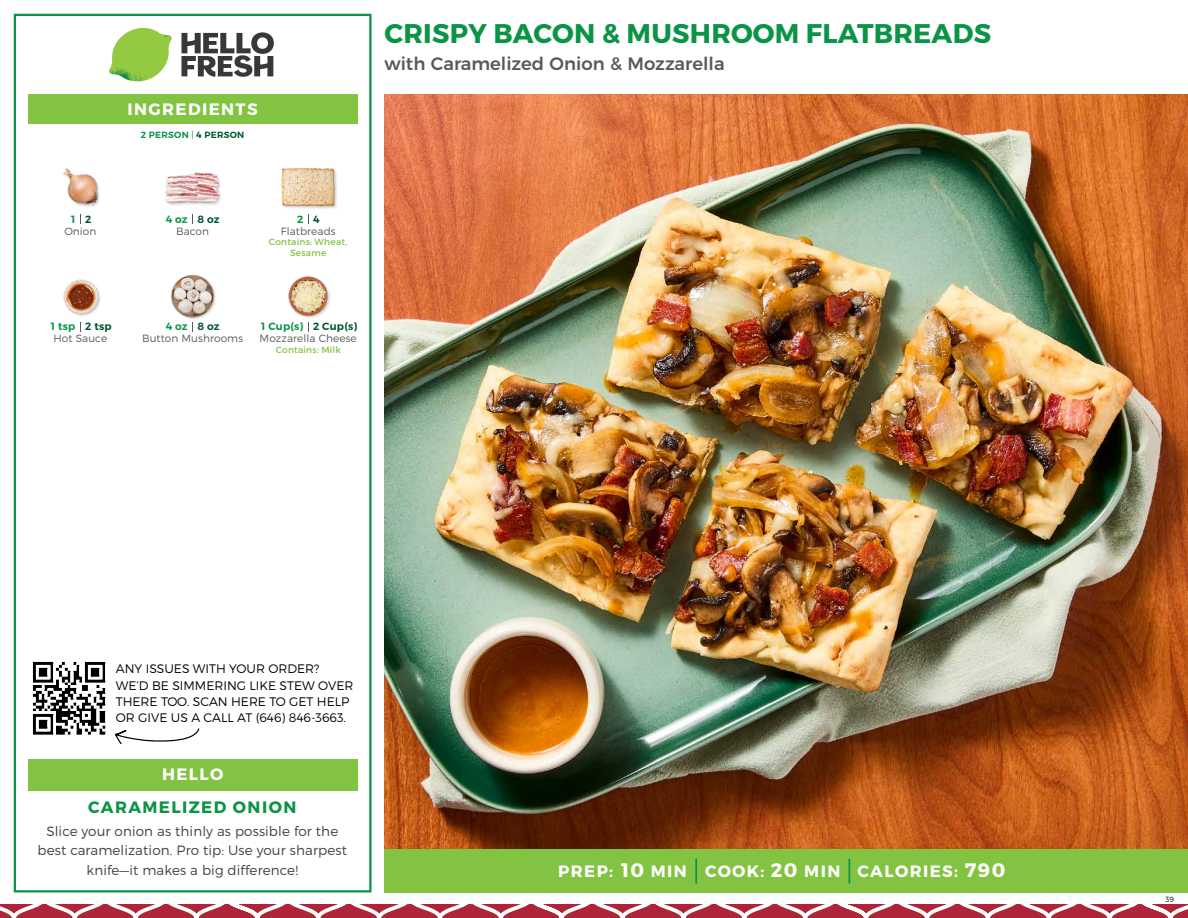
<style>
.page{position:relative;width:1188px;height:918px;background:#fff}
.page>*{position:absolute;margin:0;border:0;box-sizing:border-box;transform-origin:0 0}
.t1{font:700 27px "Montserrat";letter-spacing:.01em;color:#0b9446}
.t2{font:700 19.5px "Montserrat";color:#fff}
.t3{font:500 18px "Montserrat";color:#58595b}
.t4{font:700 16.5px "Montserrat";letter-spacing:.085em;color:#fff}
.t5{font:700 16.5px "Montserrat";letter-spacing:.085em;color:#0b9446}
.t6{font:300 13.5px/19.5px "Montserrat";letter-spacing:.01em;color:#414042;text-align:center}
.t7{font:300 12.3px/16px "Montserrat";color:#000}
.t8{font:300 10.5px "Montserrat";letter-spacing:.01em;color:#58595b}
.t9{font:600 10.5px "Montserrat";letter-spacing:.02em;color:#00562c}
.t10{font:600 10.5px "Montserrat";letter-spacing:.02em;color:#0b9446}
.t11{font:9px/10.5px "Montserrat";letter-spacing:.025em;color:#82c341;text-align:center}
.t12{font:600 9px "Montserrat";letter-spacing:.03em;color:#0b9446}
.t13{font:300 7.5px "Montserrat";color:#000}
.s1{font-weight:300;color:#58595b}
.s2{color:#00562c}
.s3{font-size:19.5px}
</style>
<div class="page">
<svg style="left:0;top:904px;width:1188px;height:14px"></svg>
<div style="left:384px;top:849px;width:804px;height:43px;background:#82c341"></div>
<svg style="left:181px;top:32px;width:93px;height:45px"></svg>
<svg style="left:114px;top:28px;width:55px;height:36px"></svg>
<img style="left:143px;top:28px;width:29px;height:24px">
<img style="left:112px;top:48px;width:54px;height:10px">
<img style="left:109px;top:52px;width:55px;height:30px">
<img style="left:142px;top:58px;width:24px;height:23px">
<div style="left:28px;top:94px;width:330px;height:30px;background:#82c341"></div>
<div style="left:14px;top:14px;width:358px;height:878px;border:2px solid #0b9446"></div>
<div style="left:28px;top:759px;width:330px;height:31px;background:#82c341"></div>
<div style="left:171px;top:274px;width:47px;height:47px;background:#000;opacity:.2"></div>
<img style="left:171px;top:274px;width:47px;height:43px">
<div style="left:288px;top:276px;width:44px;height:43px;background:#000;opacity:.2"></div>
<img style="left:288px;top:276px;width:44px;height:41px">
<img style="left:165px;top:172px;width:56px;height:33px">
<img style="left:281px;top:168px;width:56px;height:41px">
<img style="left:63px;top:279px;width:38px;height:37px">
<img style="left:63px;top:168px;width:37px;height:39px">
<hr style="left:695px;top:859px;width:2px;height:25px;background:#0b9446">
<svg style="left:849px;top:859px;width:1px;height:25px"></svg>
<img style="left:384px;top:94px;width:804px;height:755px">
<img style="left:32px;top:661px;width:74px;height:74px">
<svg style="left:115px;top:728px;width:85px;height:17px"></svg>
<p class="t4" style="left:128px;top:99px;width:132px">INGREDIENTS</p>
<p class="t12" style="left:141px;top:129px;width:105px">2 PERSON <span class="s1">|</span> <span class="s2">4 PERSON</span></p>
<h1 class="t1" style="left:385px;top:17px;width:608px">CRISPY BACON &amp; MUSHROOM FLATBREADS</h1>
<h3 class="t3" style="left:384px;top:49px;width:342px">with Caramelized Onion &amp; Mozzarella</h3>
<p class="t10" style="left:71px;top:212px;width:6px">1</p>
<p class="t9" style="left:85px;top:212px;width:8px">2</p>
<p class="t10" style="left:166px;top:212px;width:24px">4 oz</p>
<p class="t10" style="left:297px;top:212px;width:8px">2</p>
<p class="t9" style="left:198px;top:212px;width:24px">8 oz</p>
<p class="t9" style="left:313px;top:212px;width:8px">4</p>
<p class="t8" style="left:64px;top:224px;width:34px">Onion</p>
<p class="t8" style="left:176px;top:224px;width:35px">Bacon</p>
<p class="t8" style="left:281px;top:224px;width:57px">Flatbreads</p>
<p class="t11" style="left:269px;top:237px;width:80px">Contains: Wheat,<br>Sesame</p>
<p class="t10" style="left:51px;top:320px;width:26px">1 tsp</p>
<p class="t9" style="left:85px;top:320px;width:28px">2 tsp</p>
<p class="t10" style="left:166px;top:320px;width:24px">4 oz</p>
<p class="t10" style="left:261px;top:320px;width:44px">1 Cup(s)</p>
<p class="t9" style="left:198px;top:320px;width:24px">8 oz</p>
<p class="t9" style="left:313px;top:320px;width:46px">2 Cup(s)</p>
<p class="t8" style="left:54px;top:332px;width:55px">Hot Sauce</p>
<p class="t8" style="left:142px;top:332px;width:103px">Button Mushrooms</p>
<p class="t8" style="left:260px;top:332px;width:99px">Mozzarella Cheese</p>
<p class="t11" style="left:276px;top:345px;width:67px">Contains: Milk</p>
<p class="t7" style="left:116px;top:661px;width:239px">ANY ISSUES WITH YOUR ORDER?<br>WE’D BE SIMMERING LIKE STEW OVER<br>THERE TOO. SCAN HERE TO GET HELP<br>OR GIVE US A CALL AT (646) 846-3663.</p>
<p class="t4" style="left:162px;top:763px;width:63px">HELLO</p>
<p class="t5" style="left:88px;top:797px;width:210px">CARAMELIZED ONION</p>
<p class="t6" style="left:38px;top:821px;width:311px">Slice your onion as thinly as possible for the best caramelization. Pro tip: Use your sharpest knife—it makes a big difference!</p>
<p class="t4" style="left:621px;top:861px;width:67px"><span class="s3">10</span> MIN</p>
<h2 class="t2" style="left:965px;top:858px;width:42px">790</h2>
<p class="t4" style="left:558px;top:861px;width:56px">PREP:</p>
<p class="t4" style="left:705px;top:861px;width:137px">COOK: <span class="s3">20</span> MIN</p>
<p class="t4" style="left:858px;top:861px;width:102px">CALORIES:</p>
<p class="t13" style="left:1166px;top:895px;width:10px">39</p>
</div>
